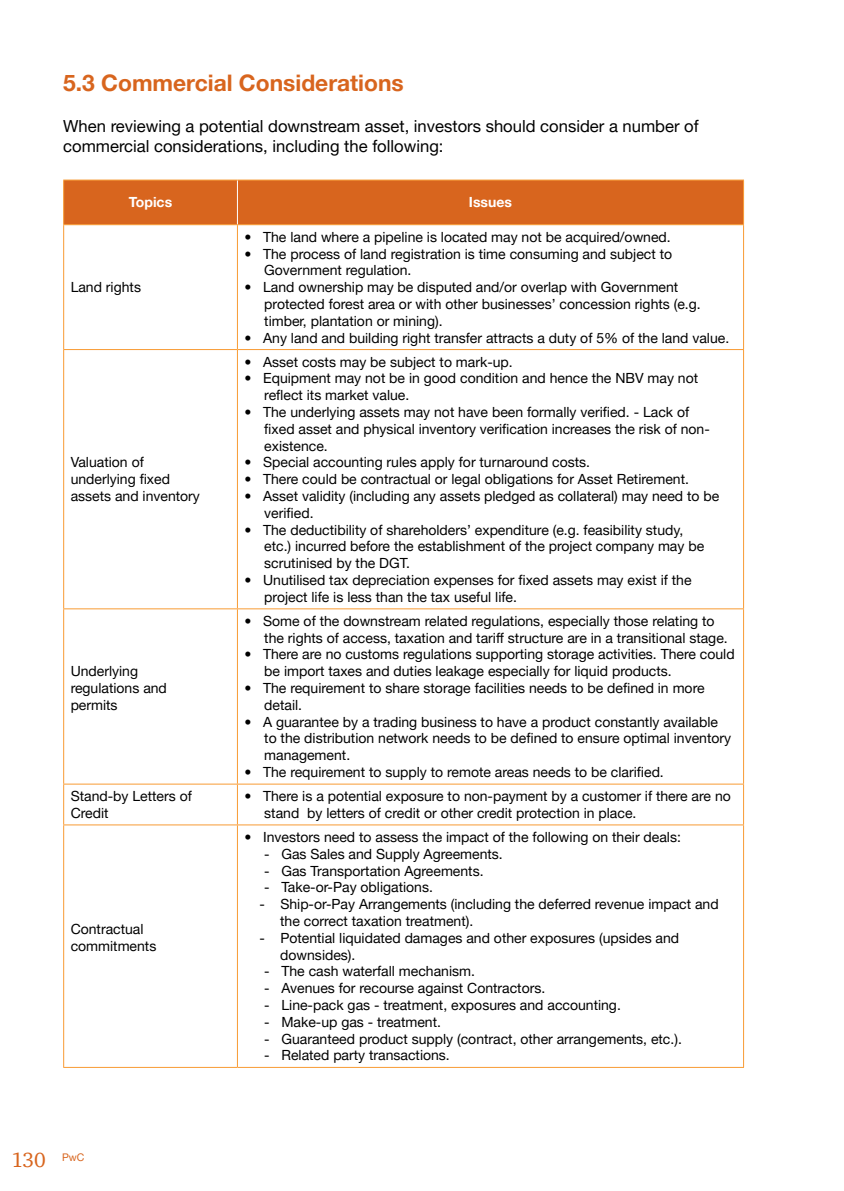
<style>
.page{position:relative;width:844px;height:1191px;background:#fff}
.page>*{position:absolute;margin:0;border:0;box-sizing:border-box;transform-origin:0 0}
.t1{font:700 22.75px "Helvetica Neue LT Pro";color:#d8651e}
.t2{font:21px "ITC Charter Com";color:#d8651e}
.t3{font:16.62px/19.9px "Helvetica Neue LT Pro";color:#000}
.t4{font:14px/16.8px "Helvetica Neue LT Pro";color:#000}
.t5{font:700 14px "Helvetica Neue LT Pro";color:#fff}
</style>
<div class="page">
<div style="left:64px;top:181px;width:679px;height:43px;background:#d8651e"></div>
<hr style="left:63px;top:180px;width:174px;height:1px;background:#f89b34">
<hr style="left:63px;top:180px;width:1px;height:44px;background:#f89b34">
<hr style="left:237px;top:180px;width:506px;height:1px;background:#f89b34">
<hr style="left:743px;top:180px;width:1px;height:44px;background:#f89b34">
<hr style="left:63px;top:224px;width:174px;height:1px;background:#f89b34">
<hr style="left:63px;top:225px;width:1px;height:124px;background:#f89b34">
<hr style="left:237px;top:224px;width:506px;height:1px;background:#f89b34">
<hr style="left:237px;top:225px;width:1px;height:124px;background:#f89b34">
<hr style="left:743px;top:225px;width:1px;height:124px;background:#f89b34">
<hr style="left:63px;top:349px;width:174px;height:1px;background:#f89b34">
<hr style="left:63px;top:350px;width:1px;height:258px;background:#f89b34">
<hr style="left:237px;top:349px;width:506px;height:1px;background:#f89b34">
<hr style="left:237px;top:350px;width:1px;height:258px;background:#f89b34">
<hr style="left:743px;top:350px;width:1px;height:258px;background:#f89b34">
<hr style="left:63px;top:608px;width:174px;height:1px;background:#f89b34">
<hr style="left:63px;top:609px;width:1px;height:174px;background:#f89b34">
<hr style="left:237px;top:608px;width:506px;height:1px;background:#f89b34">
<hr style="left:237px;top:609px;width:1px;height:174px;background:#f89b34">
<hr style="left:743px;top:609px;width:1px;height:174px;background:#f89b34">
<hr style="left:63px;top:783px;width:174px;height:1px;background:#f89b34">
<hr style="left:63px;top:784px;width:1px;height:40px;background:#f89b34">
<hr style="left:237px;top:783px;width:506px;height:1px;background:#f89b34">
<hr style="left:237px;top:784px;width:1px;height:40px;background:#f89b34">
<hr style="left:743px;top:784px;width:1px;height:40px;background:#f89b34">
<hr style="left:63px;top:824px;width:174px;height:1px;background:#f89b34">
<hr style="left:63px;top:825px;width:1px;height:242px;background:#f89b34">
<hr style="left:237px;top:824px;width:506px;height:1px;background:#f89b34">
<hr style="left:237px;top:825px;width:1px;height:242px;background:#f89b34">
<hr style="left:743px;top:825px;width:1px;height:242px;background:#f89b34">
<hr style="left:63px;top:1067px;width:174px;height:1px;background:#f89b34">
<hr style="left:237px;top:1067px;width:506px;height:1px;background:#f89b34">
<hr style="left:237px;top:180px;width:1px;height:44px;background:#fff">
<h1 class="t1" style="left:63px;top:69px;width:342px">5.3 Commercial Considerations</h1>
<p class="t3" style="left:63px;top:115px;width:636px">When reviewing a potential downstream asset, investors should consider a number of commercial considerations, including the following:</p>
<p class="t5" style="left:129px;top:194px;width:45px">Topics</p>
<p class="t5" style="left:469px;top:194px;width:45px">Issues</p>
<p class="t4" style="left:71px;top:278px;width:72px">Land rights</p>
<p class="t4" style="left:71px;top:454px;width:131px">Valuation of underlying fixed assets and inventory</p>
<p class="t4" style="left:71px;top:662px;width:98px">Underlying regulations and permits</p>
<p class="t4" style="left:244px;top:228px;width:428px">• The land where a pipeline is located may not be acquired/owned.</p>
<p class="t4" style="left:264px;top:245px;width:409px;text-indent:-20px">• The process of land registration is time consuming and subject to<br>Government regulation.</p>
<p class="t4" style="left:264px;top:278px;width:438px;text-indent:-20px">• Land ownership may be disputed and/or overlap with Government protected forest area or with other businesses’ concession rights (e.g. timber, plantation or mining).</p>
<p class="t4" style="left:244px;top:329px;width:486px">• Any land and building right transfer attracts a duty of 5% of the land value.</p>
<p class="t4" style="left:244px;top:353px;width:270px">• Asset costs may be subject to mark-up.</p>
<p class="t4" style="left:264px;top:370px;width:435px;text-indent:-20px">• Equipment may not be in good condition and hence the NBV may not reflect its market value.</p>
<p class="t4" style="left:264px;top:403px;width:447px;text-indent:-20px">• The underlying assets may not have been formally verified. - Lack of fixed asset and physical inventory verification increases the risk of non&shy;existence.</p>
<p class="t4" style="left:244px;top:454px;width:347px">• Special accounting rules apply for turnaround costs.</p>
<p class="t4" style="left:244px;top:470px;width:446px">• There could be contractual or legal obligations for Asset Retirement.</p>
<p class="t4" style="left:264px;top:487px;width:456px;text-indent:-20px">• Asset validity (including any assets pledged as collateral) may need to be verified.</p>
<p class="t4" style="left:264px;top:521px;width:441px;text-indent:-20px">• The deductibility of shareholders’ expenditure (e.g. feasibility study, etc.) incurred before the establishment of the project company may be scrutinised by the DGT.</p>
<p class="t4" style="left:264px;top:571px;width:428px;text-indent:-20px">• Unutilised tax depreciation expenses for fixed assets may exist if the project life is less than the tax useful life.</p>
<p class="t4" style="left:264px;top:612px;width:465px;text-indent:-20px">• Some of the downstream related regulations, especially those relating to the rights of access, taxation and tariff structure are in a transitional stage.</p>
<p class="t4" style="left:264px;top:646px;width:472px;text-indent:-20px">• There are no customs regulations supporting storage activities. There could be import taxes and duties leakage especially for liquid products.</p>
<p class="t4" style="left:264px;top:679px;width:441px;text-indent:-20px">• The requirement to share storage facilities needs to be defined in more detail.</p>
<p class="t4" style="left:264px;top:713px;width:468px;text-indent:-20px">• A guarantee by a trading business to have a product constantly available to the distribution network needs to be defined to ensure optimal inventory management.</p>
<p class="t4" style="left:244px;top:763px;width:421px">• The requirement to supply to remote areas needs to be clarified.</p>
<p class="t4" style="left:71px;top:787px;width:123px">Stand-by Letters of<br>Credit</p>
<p class="t4" style="left:264px;top:787px;width:468px;text-indent:-20px">• There is a potential exposure to non-payment by a customer if there are no stand by letters of credit or other credit protection in place.</p>
<p class="t4" style="left:71px;top:920px;width:87px">Contractual commitments</p>
<h2 class="t2" style="left:11px;top:1146px;width:75px">130 <sup>PwC</sup></h2>
<p class="t4" style="left:244px;top:828px;width:438px">• Investors need to assess the impact of the following on their deals:</p>
<p class="t4" style="left:264px;top:845px;width:240px">- Gas Sales and Supply Agreements.</p>
<p class="t4" style="left:264px;top:861px;width:221px">- Gas Transportation Agreements.</p>
<p class="t4" style="left:264px;top:878px;width:170px">- Take-or-Pay obligations.</p>
<p class="t4" style="left:280px;top:895px;width:440px;text-indent:-21px">- Ship-or-Pay Arrangements (including the deferred revenue impact and the correct taxation treatment).</p>
<p class="t4" style="left:280px;top:929px;width:400px;text-indent:-21px">- Potential liquidated damages and other exposures (upsides and downsides).</p>
<p class="t4" style="left:264px;top:962px;width:212px">- The cash waterfall mechanism.</p>
<p class="t4" style="left:264px;top:979px;width:282px">- Avenues for recourse against Contractors.</p>
<p class="t4" style="left:264px;top:996px;width:358px">- Line-pack gas - treatment, exposures and accounting.</p>
<p class="t4" style="left:264px;top:1013px;width:178px">- Make-up gas - treatment.</p>
<p class="t4" style="left:264px;top:1029px;width:419px">- Guaranteed product supply (contract, other arrangements, etc.).</p>
<p class="t4" style="left:264px;top:1046px;width:187px">- Related party transactions.</p>
</div>
